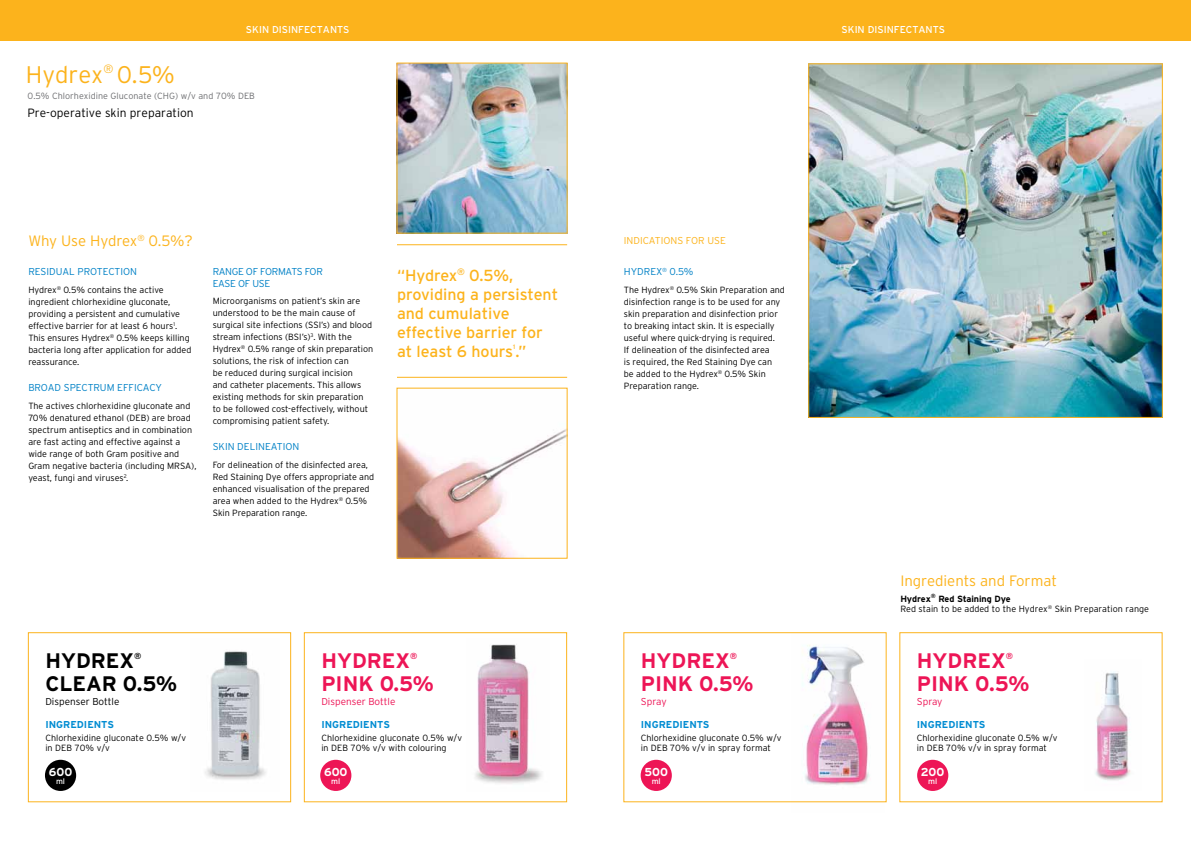
<style>
.page{position:relative;width:1191px;height:842px;background:#fff}
.page>*{position:absolute;margin:0;border:0;box-sizing:border-box;transform-origin:0 0}
.t1{font:300 24px "Interstate";color:#fcb31c}
.t2{font:700 21px "Interstate";color:#ed1556}
.t3{font:700 21px "Interstate";color:#000}
.t4{font:16px/19px "Interstate";color:#fcb31c}
.t5{font:300 15px "Interstate";color:#fcb31c}
.t6{font:300 15px "Interstate";letter-spacing:-.02em;color:#fcb31c}
.t7{font:300 12px "Interstate";color:#000}
.t8{font:700 11.5px "Interstate";color:#fff}
.t9{font:300 10px "Interstate";color:#0081c6}
.t10{font:700 10px "Interstate";color:#008cd2}
.t11{font:10px "Interstate";color:#fff}
.t12{font:300 10px/12px "Interstate";letter-spacing:-.03em;color:#0081c6}
.t13{font:300 10px "Interstate";color:#ed1556}
.t14{font:300 10px "Interstate";color:#fcb31c}
.t15{font:300 10px "Interstate";color:#000}
.t16{font:300 9px/12px "Interstate";color:#000}
.t17{font:300 9px "Interstate";color:#6d6e71}
.t18{font:700 8.7px "Interstate";color:#ed1556}
.t19{font:700 8.7px "Interstate";color:#000}
.t20{font:8.1px "Interstate";color:#fff}
.t21{font:6.4px "Interstate";color:#fcb31c}
.s1{font-weight:700}
</style>
<div class="page">
<img style="left:475px;top:644px;width:67px;height:140px">
<img style="left:399px;top:429px;width:166px;height:127px">
<img style="left:399px;top:65px;width:166px;height:166px">
<div style="left:0;top:0;width:1191px;height:40px;background:#fcb31c"></div>
<div style="left:45px;top:760px;width:31px;height:31px;background:#000;border-radius:50%"></div>
<div style="left:320px;top:760px;width:31px;height:31px;background:#ed1556;border-radius:50%"></div>
<img style="left:205px;top:651px;width:61px;height:129px">
<div style="left:28px;top:632px;width:263px;height:170px;border:1px solid #fcb31c"></div>
<div style="left:304px;top:632px;width:263px;height:170px;border:1px solid #fcb31c"></div>
<hr style="left:397px;top:244px;width:170px;height:1px;background:#fcb31c">
<hr style="left:397px;top:377px;width:170px;height:1px;background:#fcb31c">
<img style="left:791px;top:645px;width:93px;height:158px">
<img style="left:1095px;top:671px;width:36px;height:110px">
<img style="left:810px;top:65px;width:350px;height:351px">
<div style="left:808px;top:63px;width:354px;height:355px;border:1px solid #fcb31c"></div>
<div style="left:623px;top:632px;width:263px;height:170px;border:1px solid #fcb31c"></div>
<div style="left:899px;top:632px;width:263px;height:170px;border:1px solid #fcb31c"></div>
<div style="left:640px;top:760px;width:32px;height:31px;background:#ed1556;border-radius:50%"></div>
<div style="left:917px;top:760px;width:31px;height:31px;background:#ed1556;border-radius:50%"></div>
<p class="t11" style="left:246px;top:23px;width:104px">Skin disinfectants</p>
<h1 class="t1" style="left:26px;top:61px;width:151px">Hydrex<sup>®</sup> 0.5%</h1>
<p class="t17" style="left:28px;top:91px;width:229px">0.5% Chlorhexidine Gluconate (CHG) w/v and 70% DEB</p>
<h3 class="t7" style="left:27px;top:106px;width:168px">Pre-operative skin preparation</h3>
<h3 class="t6" style="left:28px;top:232px;width:166px">Why Use Hydrex<sup>®</sup> 0.5%?</h3>
<p class="t9" style="left:28px;top:266px;width:75px">Residual Protecti</p>
<p class="t9" style="left:123px;top:266px;width:15px">on</p>
<p class="t16" style="left:28px;top:283px;width:164px">Hydrex<sup>®</sup> 0.5% contains the active ingredient chlorhexidine gluconate, providing a persistent and cumulative effective barrier for at least 6 hours<sup>1</sup>.<br>This ensures Hydrex<sup>®</sup> 0.5% keeps killing bacteria long after application for added reassurance.</p>
<p class="t9" style="left:28px;top:382px;width:43px">Broad Spect</p>
<p class="t9" style="left:94px;top:382px;width:36px">rum Effic</p>
<p class="t9" style="left:143px;top:382px;width:21px">acy</p>
<p class="t16" style="left:28px;top:399px;width:165px">The actives chlorhexidine gluconate and 70% denatured ethanol (DEB) are broad spectrum antiseptics and in combination are fast acting and effective against a wide range of both Gram positive and Gram negative bacteria (including MRSA</p>
<p class="t16" style="left:191px;top:459px;width:7px">),</p>
<p class="t16" style="left:28px;top:471px;width:101px">yeast, fungi and viruses<sup>2</sup>.</p>
<p class="t12" style="left:213px;top:265px;width:112px">Range of Formats for<br>Ease of Use</p>
<p class="t16" style="left:213px;top:295px;width:162px">M icroorganisms on patient’s skin are understood to be the main cause of surgical site infections (SS I’s) and blood stream infections (BSI’s)<sup>3</sup>. With the Hydrex<sup>®</sup> 0.5% range of skin preparation solutions, the risk of infection can<br>be reduced during surgical incision<br>and catheter placements. This allows existing methods for skin preparation to be followed cost-effectively, without compromising patient safety.</p>
<p class="t9" style="left:213px;top:441px;width:88px">Skin Deli neation</p>
<p class="t16" style="left:213px;top:459px;width:163px">For delineation of the disinfected area, Red Staining Dye offers appropriate and enhanced visualisation of the prepared area when added to the Hydrex<sup>®</sup> 0.5% Skin Preparation range.</p>
<h3 class="t4" style="left:397px;top:265px;width:163px">“Hydrex<sup>®</sup> 0.5%, providing a persistent and cumulative effective barrier for at least 6 hours.”</h3>
<p class="t21" style="left:513px;top:343px;width:4px">1</p>
<h2 class="t3" style="left:45px;top:649px;width:90px">HYDREX</h2>
<p class="t19" style="left:134px;top:651px;width:9px">®</p>
<h2 class="t3" style="left:45px;top:672px;width:133px">CLEAR 0.5%</h2>
<p class="t15" style="left:45px;top:696px;width:76px">Dispenser Bottle</p>
<p class="t10" style="left:45px;top:719px;width:70px">INGREDI ENTS</p>
<p class="t16" style="left:45px;top:732px;width:142px;line-height:10px">Chlorhexidine gluconate 0.5% w/v in DEB 70% v/v</p>
<p class="t8" style="left:49px;top:765px;width:25px">600</p>
<p class="t20" style="left:56px;top:776px;width:11px">ml</p>
<h2 class="t2" style="left:321px;top:649px;width:90px">HYDREX</h2>
<p class="t18" style="left:410px;top:651px;width:9px">®</p>
<h2 class="t2" style="left:321px;top:672px;width:114px">PIN K 0.5%</h2>
<p class="t13" style="left:321px;top:696px;width:76px">Dispenser Bottle</p>
<p class="t10" style="left:321px;top:719px;width:70px">INGREDI ENTS</p>
<p class="t16" style="left:321px;top:732px;width:142px;line-height:10px">Chlorhexidine gluconate 0.5% w/v in DEB 70% v/v with colouring</p>
<p class="t8" style="left:324px;top:765px;width:25px">600</p>
<p class="t20" style="left:331px;top:776px;width:11px">ml</p>
<p class="t11" style="left:841px;top:23px;width:104px">Skin disinfectants</p>
<p class="t14" style="left:624px;top:235px;width:102px">Indications for Use</p>
<p class="t9" style="left:624px;top:266px;width:71px">Hydrex<sup>®</sup> 0.5%</p>
<p class="t16" style="left:624px;top:283px;width:163px">The Hydrex<sup>®</sup> 0.5% Skin Preparation and disinfection range is to be used for any skin preparation and disinfection prior to breaking intact skin. It is especially useful where quick-drying is required.<br>If delineation of the disinfected area<br>is required, the Red Staining Dye can<br>be added to the Hydrex<sup>®</sup> 0.5% Skin Preparation range.</p>
<h2 class="t2" style="left:641px;top:649px;width:90px">HYDREX</h2>
<p class="t18" style="left:730px;top:651px;width:9px">®</p>
<h2 class="t2" style="left:641px;top:672px;width:114px">PIN K 0.5%</h2>
<p class="t13" style="left:641px;top:696px;width:27px">Spray</p>
<p class="t10" style="left:641px;top:719px;width:70px">INGREDI ENTS</p>
<p class="t16" style="left:641px;top:732px;width:142px;line-height:10px">Chlorhexidine gluconate 0.5% w/v in DEB 70% v/v in spray format</p>
<p class="t8" style="left:644px;top:765px;width:25px">500</p>
<p class="t20" style="left:651px;top:776px;width:11px">ml</p>
<h3 class="t5" style="left:900px;top:572px;width:158px">Ingredients and Format</h3>
<p class="t16" style="left:900px;top:594px;width:250px;line-height:10px"><span class="s1">HYDREX</span><sup>®</sup> <span class="s1">RED STAINING DYE<br></span>Red stain to be added to the Hydrex<sup>®</sup> Skin Preparation range</p>
<h2 class="t2" style="left:917px;top:649px;width:90px">HYDREX</h2>
<p class="t18" style="left:1005px;top:651px;width:9px">®</p>
<h2 class="t2" style="left:917px;top:672px;width:114px">PIN K 0.5%</h2>
<p class="t13" style="left:917px;top:696px;width:27px">Spray</p>
<p class="t10" style="left:917px;top:719px;width:70px">INGREDI ENTS</p>
<p class="t16" style="left:917px;top:732px;width:142px;line-height:10px">Chlorhexidine gluconate 0.5% w/v in DEB 70% v/v in spray format</p>
<p class="t8" style="left:921px;top:765px;width:25px">200</p>
<p class="t20" style="left:928px;top:776px;width:11px">ml</p>
</div>
